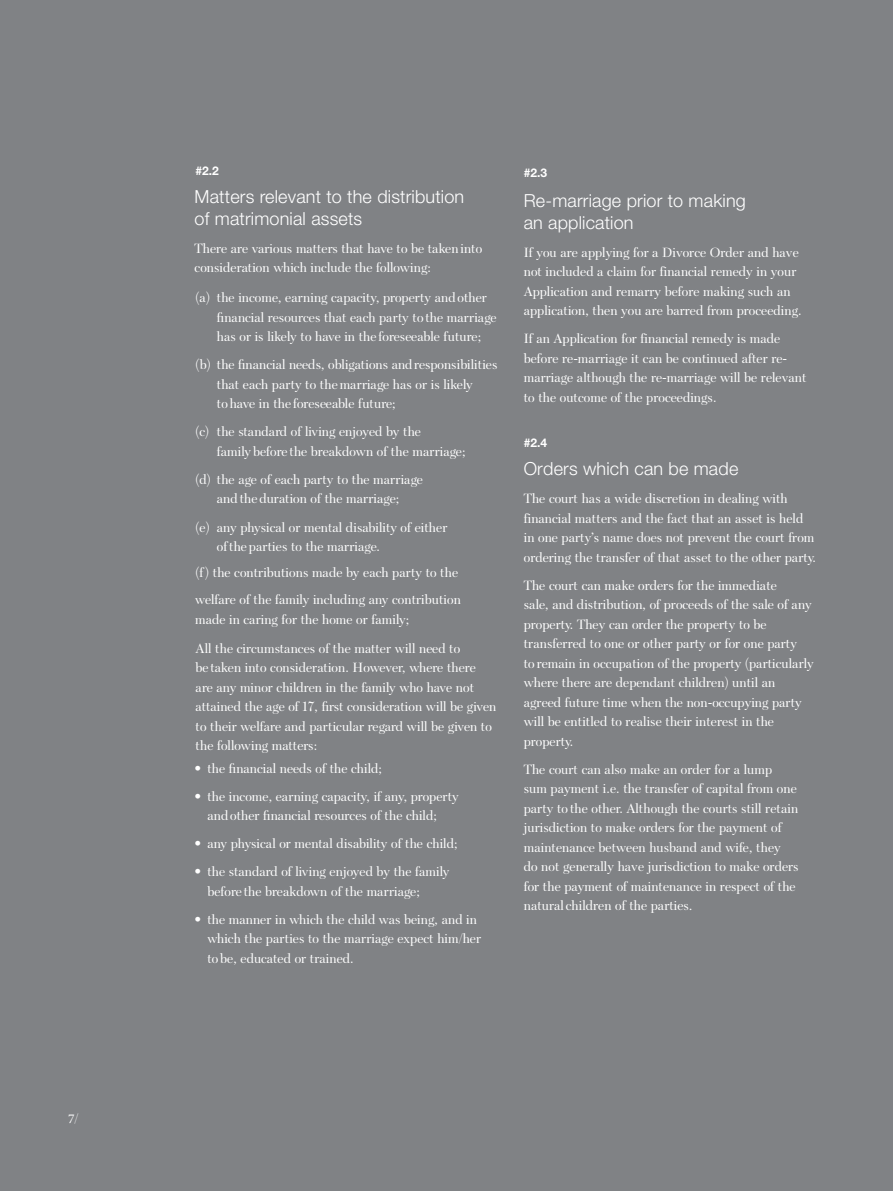
<style>
.page{position:relative;width:893px;height:1191px;background:#808285}
.page>*{position:absolute;margin:0;border:0;box-sizing:border-box;transform-origin:0 0}
.t1{font:300 18px/21.6px "Helvetica Neue LT Pro";letter-spacing:.01em;color:#fff}
.t2{font:13.5px/19.5px "Scotch FB Display";letter-spacing:.005em;color:#fff}
.t3{font:13.5px "Minion Pro";color:#fff}
.t4{font:700 12px "Helvetica Neue LT Pro";color:#fff}
.s1{font-family:"Scotch FB Display"}
.s2{font-family:"Helvetica Neue LT Pro";font-weight:300}
.s3{font-family:"Minion Pro"}
</style>
<div class="page">
<p class="t3" style="left:68px;top:1109px;width:12px">7<span class="s1">/</span></p>
<p class="t4" style="left:196px;top:163px;width:25px">#2.2</p>
<h1 class="t1" style="left:195px;top:186px;width:271px">Matters relevant to the distribution of matrimonial assets</h1>
<p class="t2" style="left:195px;top:238px;width:289px">There are various matters that have to be taken into consideration which include the following:</p>
<p class="t2" style="left:217px;top:288px;width:281px;text-indent:-21px">(a) the income, earning capacity, property and other financial resources that each party to the marriage has or is likely to have in the foreseeable future;</p>
<p class="t2" style="left:217px;top:355px;width:282px;text-indent:-21px">(b) the financial needs, obligations and responsibilities that each party to the marriage has or is likely<br>to have in the foreseeable future;</p>
<p class="t2" style="left:217px;top:422px;width:250px;text-indent:-21px">(c) the standard of living enjoyed by the<br>family before the breakdown of the marriage;</p>
<p class="t2" style="left:196px;top:469px;width:229px;text-align:center">(d) the age of each party to the marriage and the duration of the marriage;</p>
<p class="t2" style="left:217px;top:517px;width:232px;text-indent:-21px">(e) any physical or mental disability of either of the parties to the marriage.</p>
<p class="t2" style="left:195px;top:559px;width:267px;line-height:27.3px">(f) the contributions made by each party to the welfare of the family including any contribution</p>
<p class="t2" style="left:195px;top:605px;width:267px;line-height:29px">made in caring for the home or family;<br>All the circumstances of the matter will need to</p>
<p class="t2" style="left:196px;top:658px;width:302px">be taken into consideration. However, where there are any minor children in the family who have not attained the age of 17, first consideration will be given to their welfare and particular regard will be given to the following matters:</p>
<p class="t2" style="left:195px;top:758px;width:189px"><span class="s2">•</span> the financial needs of the child;</p>
<p class="t2" style="left:207px;top:786px;width:253px;text-indent:-13px"><span class="s2">•</span> the income, earning capacity, if any, property and other financial resources of the child;</p>
<p class="t2" style="left:195px;top:833px;width:264px"><span class="s2">•</span> any physical or mental disability of the child;</p>
<p class="t2" style="left:207px;top:861px;width:244px;text-indent:-13px"><span class="s2">•</span> the standard of living enjoyed by the family before the breakdown of the marriage;</p>
<p class="t2" style="left:207px;top:909px;width:275px;text-indent:-13px"><span class="s2">•</span> the manner in which the child was being, and in which the parties to the marriage expect him/her to be, educated or trained.</p>
<p class="t4" style="left:524px;top:165px;width:25px">#2.3</p>
<h1 class="t1" style="left:524px;top:190px;width:224px">Re-marriage prior to making an application</h1>
<p class="t2" style="left:524px;top:242px;width:279px">If you are applying for a Divorce Order and have not included a claim for financial remedy in your Application and remarry before making such an application, then you are barred from proceeding.</p>
<p class="t2" style="left:524px;top:329px;width:284px">If an Application for financial remedy is made before re-marriage it can be continued after re&shy;marriage although the re-marriage will be relevant to the outcome of the proceedings.</p>
<p class="t4" style="left:524px;top:435px;width:25px">#2.4</p>
<h1 class="t1" style="left:524px;top:457px;width:216px">Orders which can be made</h1>
<p class="t2" style="left:524px;top:488px;width:294px">The court has a wide discretion in dealing with financial matters and the fact that an asset is held in one party’s name does not prevent the court from ordering the transfer of that asset to the other party.</p>
<p class="t2" style="left:524px;top:575px;width:291px">The court can make orders for the immediate<br>sale, and distribution, of proceeds of the sale of any property. They can order the property to be transferred to one or other party or for one party<br>to remain in occupation of the property (particularly where there are dependant children) until an agreed future time when the non-occupying party will be entitled to realise their interest in the property.</p>
<p class="t2" style="left:524px;top:759px;width:276px">The court can also make an order for a lump<br>sum payment i.e. the transfer of capital from one party to the other. Although the courts still retain jurisdiction to make orders for the payment of maintenance between husband and wife, they<br>do not generally have jurisdiction to make orders for the payment of maintenance in respect of the natural children of the parties<span class="s3">.</span></p>
</div>
